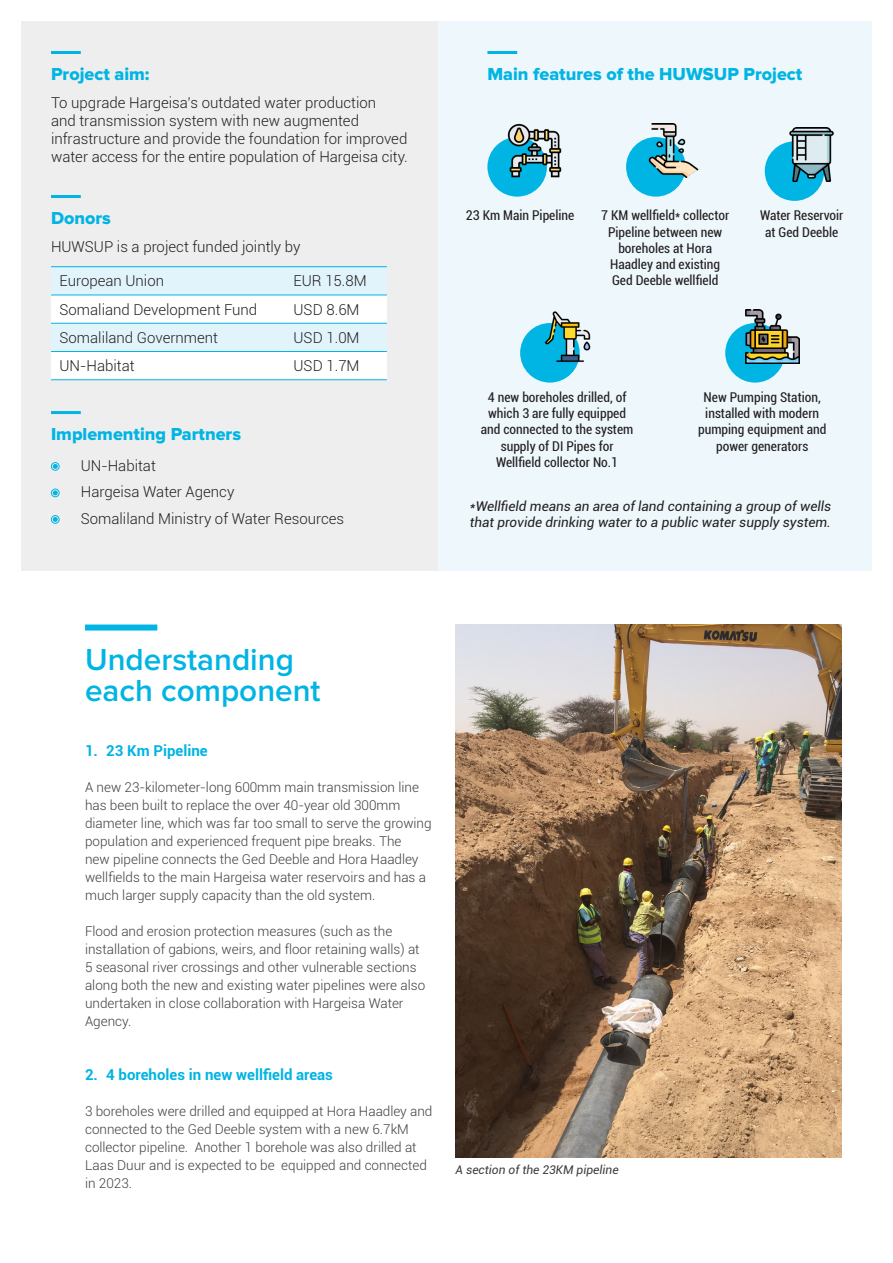
<style>
.page{position:relative;width:893px;height:1263px;background:#fff}
.page>*{position:absolute;margin:0;border:0;box-sizing:border-box;transform-origin:0 0}
.t1{font:600 31.5px/31.8px "Proxima Nova";color:#00b4e3}
.t2{font:18px "Proxima Nova Extrabld";color:#00b4e3}
.t3{font:300 15px/18px "Roboto";color:#231f20}
.t4{font:700 15px "Roboto";color:#00b4e3}
.t5{font:300 13.5px/18px "Roboto";color:#3e3e3f}
.t6{font:condensed 13.5px/16.2px "Roboto";color:#231f20;text-align:center}
.t7{font:italic 13.5px/16.2px "Roboto";color:#231f20}
.t8{font:italic 12px "Roboto";color:#3e3e3f}
</style>
<div class="page">
<div style="left:21px;top:21px;width:417px;height:549px;background:#eeeeef"></div>
<div style="left:438px;top:21px;width:434px;height:549px;background:#edf7fc"></div>
<hr style="left:51px;top:51px;width:30px;height:3px;background:#00b4e3">
<hr style="left:51px;top:195px;width:30px;height:3px;background:#00b4e3">
<svg style="left:51px;top:267px;width:336px;height:112px"></svg>
<hr style="left:51px;top:266px;width:234px;height:1px;background:#00b4e3">
<hr style="left:285px;top:266px;width:102px;height:1px;background:#00b4e3">
<hr style="left:51px;top:295px;width:234px;height:1px;background:#00b4e3">
<hr style="left:285px;top:295px;width:102px;height:1px;background:#00b4e3">
<hr style="left:51px;top:323px;width:234px;height:1px;background:#00b4e3">
<hr style="left:285px;top:323px;width:102px;height:1px;background:#00b4e3">
<hr style="left:51px;top:351px;width:234px;height:1px;background:#00b4e3">
<hr style="left:285px;top:351px;width:102px;height:1px;background:#00b4e3">
<hr style="left:51px;top:379px;width:234px;height:1px;background:#00b4e3">
<hr style="left:285px;top:379px;width:102px;height:1px;background:#00b4e3">
<hr style="left:51px;top:411px;width:30px;height:3px;background:#00b4e3">
<svg style="left:53px;top:464px;width:5px;height:5px"></svg>
<div style="left:51px;top:462px;width:9px;height:9px;border:1px solid #00b4e3;border-radius:50%"></div>
<svg style="left:53px;top:491px;width:5px;height:4px"></svg>
<div style="left:51px;top:489px;width:9px;height:8px;border:1px solid #00b4e3;border-radius:50%"></div>
<svg style="left:53px;top:517px;width:5px;height:5px"></svg>
<div style="left:51px;top:515px;width:9px;height:9px;border:1px solid #00b4e3;border-radius:50%"></div>
<hr style="left:487px;top:51px;width:30px;height:3px;background:#00b4e3">
<div style="left:487px;top:137px;width:60px;height:60px;background:#00b4e3;border-radius:50%"></div>
<img style="left:507px;top:123px;width:54px;height:54px">
<div style="left:626px;top:137px;width:60px;height:60px;background:#00b4e3;border-radius:50%"></div>
<img style="left:646px;top:123px;width:53px;height:54px">
<div style="left:765px;top:141px;width:59px;height:60px;background:#00b4e3;border-radius:50%"></div>
<img style="left:785px;top:128px;width:49px;height:54px">
<div style="left:725px;top:323px;width:60px;height:60px;background:#00b4e3;border-radius:50%"></div>
<img style="left:745px;top:309px;width:54px;height:54px">
<div style="left:520px;top:323px;width:60px;height:60px;background:#00b4e3;border-radius:50%"></div>
<img style="left:540px;top:311px;width:51px;height:52px">
<div style="left:85px;top:624px;width:72px;height:6px;background:#00b4e3"></div>
<img style="left:455px;top:624px;width:387px;height:534px">
<p class="t2" style="left:51px;top:63px;width:100px">Project aim:</p>
<p class="t3" style="left:51px;top:93px;width:358px">To upgrade Hargeisa’s outdated water production<br>and transmission system with new augmented infrastructure and provide the foundation for improved water access for the entire population of Hargeisa city.</p>
<p class="t2" style="left:51px;top:207px;width:61px">Donors</p>
<p class="t3" style="left:51px;top:237px;width:251px">HUWSUP is a project funded jointly by</p>
<p class="t3" style="left:60px;top:272px;width:106px">European Union</p>
<p class="t3" style="left:294px;top:272px;width:75px">EUR 15.8M</p>
<p class="t3" style="left:60px;top:300px;width:199px">Somaliand Development Fund</p>
<p class="t3" style="left:294px;top:300px;width:67px">USD 8.6M</p>
<p class="t3" style="left:60px;top:328px;width:160px">Somaliland Government</p>
<p class="t3" style="left:294px;top:328px;width:67px">USD 1.0M</p>
<p class="t3" style="left:60px;top:356px;width:77px">UN-Habitat</p>
<p class="t3" style="left:294px;top:356px;width:67px">USD 1.7M</p>
<p class="t2" style="left:51px;top:423px;width:192px">Implementing Partners</p>
<p class="t3" style="left:81px;top:456px;width:77px">UN-Habitat</p>
<p class="t3" style="left:81px;top:482px;width:155px">Hargeisa Water Agency</p>
<p class="t3" style="left:81px;top:509px;width:265px">Somaliland Ministry of Water Resources</p>
<p class="t2" style="left:487px;top:63px;width:316px">Main features of the HUWSUP Project</p>
<p class="t6" style="left:466px;top:207px;width:110px">23 Km Main Pipeline</p>
<p class="t6" style="left:601px;top:207px;width:130px">7 KM wellfield* collector<br>Pipeline between new boreholes at Hora<br>Haadley and existing<br>Ged Deeble wellfield</p>
<p class="t6" style="left:760px;top:207px;width:85px">Water Reservoir at Ged Deeble</p>
<p class="t6" style="left:481px;top:389px;width:154px">4 new boreholes drilled, of which 3 are fully equipped and connected to the system supply of DI Pipes for<br>Wellfield collector No.1</p>
<p class="t6" style="left:698px;top:389px;width:130px">New Pumping Station, installed with modern pumping equipment and power generators</p>
<p class="t7" style="left:470px;top:497px;width:363px">*Wellfield means an area of land containing a group of wells that provide drinking water to a public water supply system.</p>
<p class="t1" style="left:85px;top:644px;width:237px">Understanding each component</p>
<p class="t4" style="left:85px;top:740px;width:124px">1. 23 Km Pipeline</p>
<p class="t5" style="left:85px;top:778px;width:348px">A new 23-kilometer-long 600mm main transmission line has been built to replace the over 40-year old 300mm diameter line, which was far too small to serve the growing population and experienced frequent pipe breaks. The<br>new pipeline connects the Ged Deeble and Hora Haadley wellfields to the main Hargeisa water reservoirs and has a much larger supply capacity than the old system.</p>
<p class="t5" style="left:85px;top:922px;width:342px">Flood and erosion protection measures (such as the installation of gabions, weirs, and floor retaining walls) at 5 seasonal river crossings and other vulnerable sections along both the new and existing water pipelines were also undertaken in close collaboration with Hargeisa Water Agency.</p>
<p class="t4" style="left:85px;top:1064px;width:249px">2. 4 boreholes in new wellfield areas</p>
<p class="t5" style="left:85px;top:1102px;width:349px">3 boreholes were drilled and equipped at Hora Haadley and connected to the Ged Deeble system with a new 6.7kM collector pipeline. Another 1 borehole was also drilled at Laas Duur and is expected to be equipped and connected in 2023.</p>
<p class="t8" style="left:455px;top:1162px;width:165px">A section of the 23KM pipeline</p>
</div>
